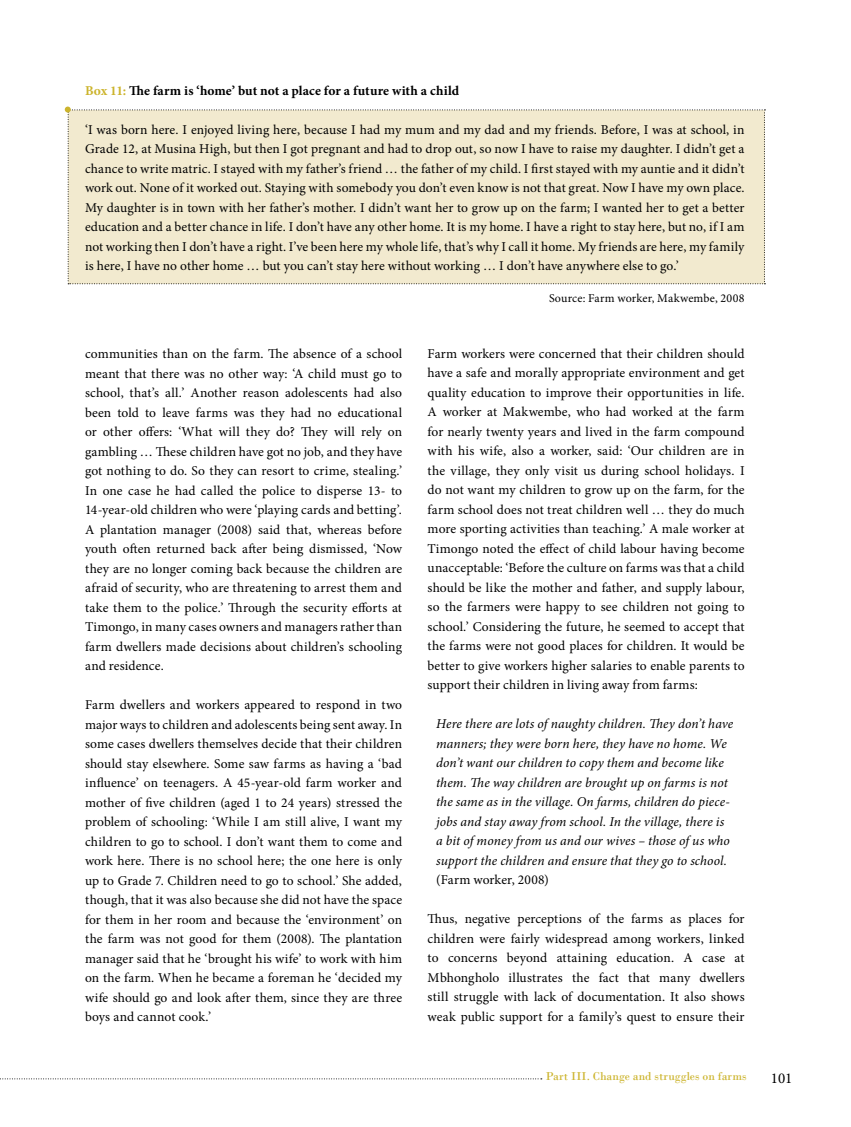
<style>
.page{position:relative;width:851px;height:1127px;background:#fff}
.page>*{position:absolute;margin:0;border:0;box-sizing:border-box;transform-origin:0 0}
.t1{font:15px "Minion Pro";color:#000}
.t2{font:13.5px/19.5px "Minion Pro";letter-spacing:.005em;color:#000;text-align:justify}
.t3{font:italic 13.5px/19.5px "Minion Pro";letter-spacing:.01em;color:#000}
.t4{font:700 13.5px "Minion Pro";letter-spacing:.005em;color:#000}
.t5{font:12px "Bodoni";color:#ccb42d}
.t6{font:12px "Minion Pro";letter-spacing:.015em;color:#000}
.s1{color:#ccb42d}
</style>
<div class="page">
<svg style="left:0;top:1078px;width:541px;height:1px"></svg>
<div style="left:65px;top:107px;width:700px;height:177px;background:#f2eacf"></div>
<p class="t4" style="left:85px;top:81px;width:375px"><span class="s1">Box 11:</span> The farm is ‘home’ but not a place for a future with a child</p>
<p class="t2" style="left:85px;top:120px;width:661px">‘I was born here. I enjoyed living here, because I had my mum and my dad and my friends. Before, I was at school, in Grade 12, at Musina High, but then I got pregnant and had to drop out, so now I have to raise my daughter. I didn’t get a chance to write matric. I stayed with my father’s friend … the father of my child. I first stayed with my auntie and it didn’t work out. None of it worked out. Staying with somebody you don’t even know is not that great. Now I have my own place.<br>My daughter is in town with her father’s mother. I didn’t want her to grow up on the farm; I wanted her to get a better education and a better chance in life. I don’t have any other home. It is my home. I have a right to stay here, but no, if I am not working then I don’t have a right. I’ve been here my whole life, that’s why I call it home. My friends are here, my family is here, I have no other home … but you can’t stay here without working … I don’t have anywhere else to go.’</p>
<p class="t6" style="left:549px;top:290px;width:197px">Source: Farm worker, Makwembe, 2008</p>
<p class="t2" style="left:85px;top:344px;width:318px">communities than on the farm. The absence of a school meant that there was no other way: ‘A child must go to school, that’s all.’ Another reason adolescents had also been told to leave farms was they had no educational or other offers: ‘What will they do? They will rely on gambling … These children have got no job, and they have got nothing to do. So they can resort to crime, stealing.’ In one case he had called the police to disperse 13- to 14-year-old children who were ‘playing cards and betting’.<br>A plantation manager (2008) said that, whereas before youth often returned back after being dismissed, ‘Now they are no longer coming back because the children are afraid of security, who are threatening to arrest them and take them to the police.’ Through the security efforts at Timongo, in many cases owners and managers rather than farm dwellers made decisions about children’s schooling and residence.</p>
<p class="t2" style="left:85px;top:695px;width:318px">Farm dwellers and workers appeared to respond in two major ways to children and adolescents being sent away. In some cases dwellers themselves decide that their children should stay elsewhere. Some saw farms as having a ‘bad influence’ on teenagers. A 45-year-old farm worker and mother of five children (aged 1 to 24 years) stressed the problem of schooling: ‘While I am still alive, I want my children to go to school. I don’t want them to come and work here. There is no school here; the one here is only up to Grade 7. Children need to go to school.’ She added, though, that it was also because she did not have the space for them in her room and because the ‘environment’ on the farm was not good for them (2008). The plantation manager said that he ‘brought his wife’ to work with him on the farm. When he became a foreman he ‘decided my wife should go and look after them, since they are three boys and cannot cook.’</p>
<p class="t2" style="left:427px;top:344px;width:318px">Farm workers were concerned that their children should have a safe and morally appropriate environment and get quality education to improve their opportunities in life.<br>A worker at Makwembe, who had worked at the farm for nearly twenty years and lived in the farm compound with his wife, also a worker, said: ‘Our children are in the village, they only visit us during school holidays. I do not want my children to grow up on the farm, for the farm school does not treat children well … they do much more sporting activities than teaching.’ A male worker at Timongo noted the effect of child labour having become unacceptable: ‘Before the culture on farms was that a child should be like the mother and father, and supply labour, so the farmers were happy to see children not going to school.’ Considering the future, he seemed to accept that the farms were not good places for children. It would be better to give workers higher salaries to enable parents to support their children in living away from farms:</p>
<p class="t3" style="left:436px;top:714px;width:299px">Here there are lots of naughty children. They don’t have manners; they were born here, they have no home. We don’t want our children to copy them and become like them. The way children are brought up on farms is not the same as in the village. On farms, children do piece&shy;jobs and stay away from school. In the village, there is a bit of money from us and our wives – those of us who support the children and ensure that they go to school.</p>
<p class="t2" style="left:436px;top:870px;width:114px">(Farm worker, 2008)</p>
<p class="t2" style="left:427px;top:909px;width:318px">Thus, negative perceptions of the farms as places for children were fairly widespread among workers, linked to concerns beyond attaining education. A case at Mbhongholo illustrates the fact that many dwellers still struggle with lack of documentation. It also shows weak public support for a family’s quest to ensure their</p>
<p class="t5" style="left:545px;top:1068px;width:202px">Part III. Change and struggles on farms</p>
<p class="t1" style="left:770px;top:1068px;width:23px">101</p>
</div>
